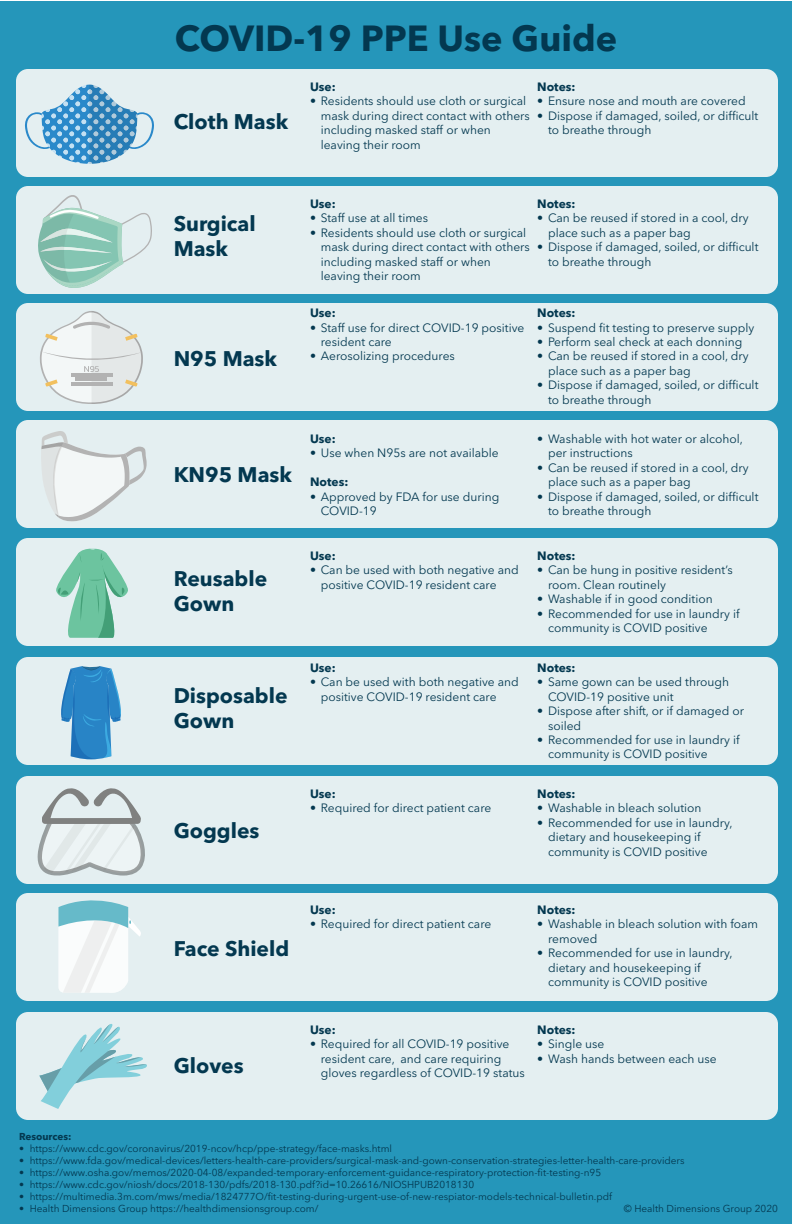
<style>
.page{position:relative;width:792px;height:1224px;background:#fff}
.page>*{position:absolute;margin:0;border:0;box-sizing:border-box;transform-origin:0 0}
.t1{font:700 36px "Avenir Next LT Pro";color:#033850}
.t2{font:700 21px/25.2px "Avenir Next LT Pro";color:#033850}
.t3{font:12px/14.4px "Avenir Next LT Pro";color:#033850}
.t4{font:700 12px "Avenir Next LT Pro";color:#033850}
.t5{font:10px "Avenir Next LT Pro";color:#033850}
.t6{font:700 10px "Avenir Next LT Pro";color:#033850}
</style>
<div class="page">
<div style="left:0;top:1px;width:792px;height:1223px;background:#2596ba"></div>
<div style="left:16px;top:69px;width:762px;height:108px;background:#e4eff1;border-radius:12px"></div>
<div style="left:16px;top:186px;width:762px;height:108px;background:#e4eff1;border-radius:12px"></div>
<div style="left:16px;top:303px;width:762px;height:108px;background:#e4eff1;border-radius:12px"></div>
<div style="left:16px;top:420px;width:762px;height:108px;background:#e4eff1;border-radius:12px"></div>
<div style="left:16px;top:538px;width:762px;height:108px;background:#e4eff1;border-radius:12px"></div>
<div style="left:16px;top:657px;width:762px;height:108px;background:#e4eff1;border-radius:12px"></div>
<div style="left:16px;top:776px;width:762px;height:108px;background:#e4eff1;border-radius:12px"></div>
<div style="left:16px;top:893px;width:762px;height:108px;background:#e4eff1;border-radius:12px"></div>
<div style="left:16px;top:1012px;width:762px;height:108px;background:#e4eff1;border-radius:12px"></div>
<svg style="left:38px;top:195px;width:114px;height:93px"></svg>
<svg style="left:40px;top:311px;width:103px;height:93px"></svg>
<svg style="left:41px;top:431px;width:106px;height:91px"></svg>
<svg style="left:56px;top:548px;width:72px;height:90px"></svg>
<svg style="left:61px;top:666px;width:60px;height:93px"></svg>
<svg style="left:58px;top:900px;width:83px;height:93px"></svg>
<svg style="left:38px;top:788px;width:107px;height:88px"></svg>
<svg style="left:39px;top:1024px;width:108px;height:85px"></svg>
<svg style="left:25px;top:85px;width:129px;height:79px"></svg>
<h1 class="t1" style="left:175px;top:17px;width:444px">COVID-19 PPE Use Guide</h1>
<h2 class="t2" style="left:174px;top:109px;width:116px">Cloth Mask</h2>
<p class="t4" style="left:310px;top:80px;width:27px">Use:</p>
<p class="t3" style="left:321px;top:94px;width:211px;text-indent:-11px">• Residents should use cloth or surgical mask during direct contact with others including masked staff or when leaving their room</p>
<p class="t4" style="left:537px;top:80px;width:40px">Notes:</p>
<p class="t3" style="left:537px;top:94px;width:210px">• Ensure nose and mouth are covered</p>
<p class="t3" style="left:548px;top:109px;width:212px;text-indent:-11px">• Dispose if damaged, soiled, or difficult to breathe through</p>
<h2 class="t2" style="left:174px;top:211px;width:83px">Surgical<br>Mask</h2>
<h2 class="t2" style="left:174px;top:346px;width:105px">N95 Mask</h2>
<h2 class="t2" style="left:174px;top:462px;width:120px">KN95 Mask</h2>
<h2 class="t2" style="left:174px;top:566px;width:95px">Reusable<br>Gown</h2>
<h2 class="t2" style="left:174px;top:683px;width:115px">Disposable<br>Gown</h2>
<h2 class="t2" style="left:174px;top:818px;width:87px">Goggles</h2>
<p class="t4" style="left:310px;top:197px;width:27px">Use:</p>
<p class="t3" style="left:310px;top:211px;width:120px">• Staff use at all times</p>
<p class="t3" style="left:321px;top:226px;width:211px;text-indent:-11px">• Residents should use cloth or surgical mask during direct contact with others including masked staff or when leaving their room</p>
<p class="t4" style="left:537px;top:197px;width:40px">Notes:</p>
<p class="t3" style="left:548px;top:211px;width:202px;text-indent:-11px">• Can be reused if stored in a cool, dry place such as a paper bag</p>
<p class="t3" style="left:548px;top:240px;width:212px;text-indent:-11px">• Dispose if damaged, soiled, or difficult to breathe through</p>
<p class="t4" style="left:310px;top:306px;width:27px">Use:</p>
<p class="t3" style="left:321px;top:320px;width:205px;text-indent:-11px">• Staff use for direct COVID-19 positive resident care</p>
<p class="t3" style="left:310px;top:349px;width:146px">• Aerosolizing procedures</p>
<p class="t4" style="left:537px;top:306px;width:40px">Notes:</p>
<p class="t3" style="left:537px;top:320px;width:219px">• Suspend fit testing to preserve supply</p>
<p class="t3" style="left:537px;top:335px;width:207px">• Perform seal check at each donning</p>
<p class="t3" style="left:548px;top:349px;width:202px;text-indent:-11px">• Can be reused if stored in a cool, dry place such as a paper bag</p>
<p class="t3" style="left:548px;top:378px;width:212px;text-indent:-11px">• Dispose if damaged, soiled, or difficult to breathe through</p>
<p class="t4" style="left:310px;top:432px;width:27px">Use:</p>
<p class="t3" style="left:310px;top:446px;width:190px">• Use when N95s are not available</p>
<p class="t4" style="left:310px;top:475px;width:40px">Notes:</p>
<p class="t3" style="left:321px;top:489px;width:180px;text-indent:-11px">• Approved by FDA for use during<br>COVID-19</p>
<p class="t3" style="left:548px;top:432px;width:196px;text-indent:-11px">• Washable with hot water or alcohol, per instructions</p>
<p class="t3" style="left:548px;top:460px;width:202px;text-indent:-11px">• Can be reused if stored in a cool, dry place such as a paper bag</p>
<p class="t3" style="left:548px;top:489px;width:212px;text-indent:-11px">• Dispose if damaged, soiled, or difficult to breathe through</p>
<p class="t4" style="left:310px;top:549px;width:27px">Use:</p>
<p class="t3" style="left:321px;top:563px;width:199px;text-indent:-11px">• Can be used with both negative and positive COVID-19 resident care</p>
<p class="t4" style="left:537px;top:549px;width:40px">Notes:</p>
<p class="t3" style="left:548px;top:563px;width:186px;text-indent:-11px">• Can be hung in positive resident’s room. Clean routinely</p>
<p class="t3" style="left:537px;top:592px;width:177px">• Washable if in good condition</p>
<p class="t3" style="left:548px;top:606px;width:193px;text-indent:-11px">• Recommended for use in laundry if community is COVID positive</p>
<p class="t4" style="left:310px;top:661px;width:27px">Use:</p>
<p class="t3" style="left:321px;top:675px;width:199px;text-indent:-11px">• Can be used with both negative and positive COVID-19 resident care</p>
<p class="t4" style="left:537px;top:661px;width:40px">Notes:</p>
<p class="t3" style="left:548px;top:675px;width:182px;text-indent:-11px">• Same gown can be used through<br>COVID-19 positive unit</p>
<p class="t3" style="left:548px;top:704px;width:197px;text-indent:-11px">• Dispose after shift, or if damaged or soiled</p>
<p class="t3" style="left:548px;top:733px;width:193px;text-indent:-11px">• Recommended for use in laundry if community is COVID positive</p>
<p class="t4" style="left:310px;top:787px;width:27px">Use:</p>
<p class="t3" style="left:310px;top:801px;width:183px">• Required for direct patient care</p>
<p class="t4" style="left:537px;top:787px;width:40px">Notes:</p>
<p class="t3" style="left:537px;top:801px;width:166px">• Washable in bleach solution</p>
<p class="t3" style="left:548px;top:815px;width:186px;text-indent:-11px">• Recommended for use in laundry, dietary and housekeeping if community is COVID positive</p>
<h2 class="t2" style="left:174px;top:936px;width:117px">Face Shield</h2>
<h2 class="t2" style="left:174px;top:1053px;width:72px">Gloves</h2>
<p class="t4" style="left:310px;top:903px;width:27px">Use:</p>
<p class="t3" style="left:310px;top:917px;width:183px">• Required for direct patient care</p>
<p class="t4" style="left:537px;top:903px;width:40px">Notes:</p>
<p class="t3" style="left:548px;top:917px;width:212px;text-indent:-11px">• Washable in bleach solution with foam removed</p>
<p class="t3" style="left:548px;top:946px;width:186px;text-indent:-11px">• Recommended for use in laundry, dietary and housekeeping if community is COVID positive</p>
<p class="t4" style="left:310px;top:1023px;width:27px">Use:</p>
<p class="t3" style="left:321px;top:1037px;width:205px;text-indent:-11px">• Required for all COVID-19 positive resident care, and care requiring gloves regardless of COVID-19 status</p>
<p class="t4" style="left:537px;top:1023px;width:40px">Notes:</p>
<p class="t3" style="left:537px;top:1037px;width:69px">• Single use</p>
<p class="t3" style="left:537px;top:1051px;width:181px">• Wash hands between each use</p>
<p class="t6" style="left:19px;top:1130px;width:54px">Resources:</p>
<p class="t5" style="left:19px;top:1142px;width:375px">• https://www.cdc.gov/coronavirus/2019-ncov/hcp/ppe-strategy/face-masks.html</p>
<p class="t5" style="left:19px;top:1154px;width:667px">• https://www.fda.gov/medical-devices/letters-health-care-providers/surgical-mask-and-gown-conservation-strategies-letter-health-care-providers</p>
<p class="t5" style="left:19px;top:1166px;width:584px">• https://www.osha.gov/memos/2020-04-08/expanded-temporary-enforcement-guidance-respiratory-protection-fit-testing-n95</p>
<p class="t5" style="left:19px;top:1178px;width:457px">• https://www.cdc.gov/niosh/docs/2018-130/pdfs/2018-130.pdf?id=10.26616/NIOSHPUB2018130</p>
<p class="t5" style="left:19px;top:1190px;width:595px">• https://multimedia.3m.com/mws/media/1824777O/fit-testing-during-urgent-use-of-new-respiator-models-technical-bulletin.pdf</p>
<p class="t5" style="left:19px;top:1202px;width:301px">• Health Dimensions Group https://healthdimensionsgroup.com/</p>
<p class="t5" style="left:624px;top:1202px;width:156px">© Health Dimensions Group 2020</p>
</div>
